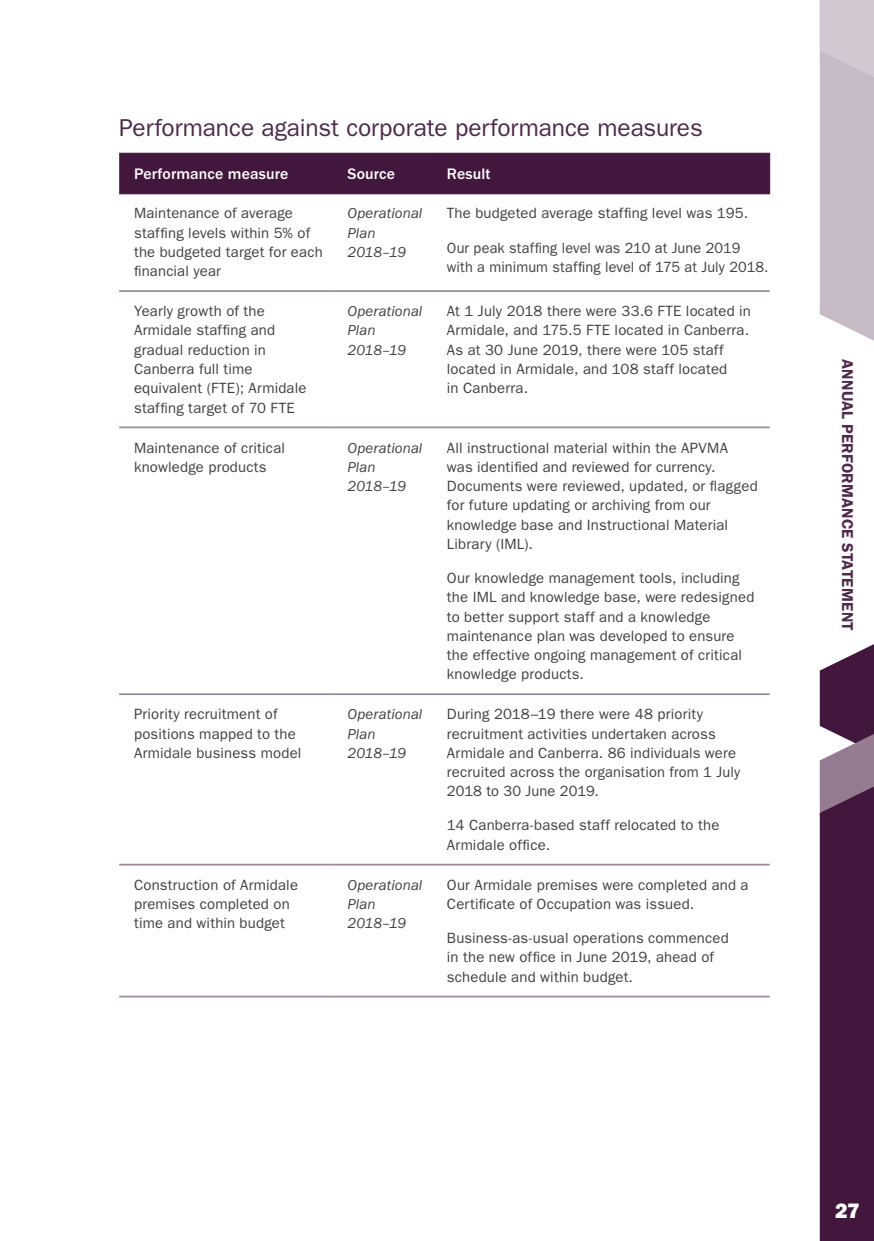
<style>
.page{position:relative;width:874px;height:1241px;background:#fff}
.page>*{position:absolute;margin:0;border:0;box-sizing:border-box;transform-origin:0 0}
.t1{font:24.5px "ITC Franklin Gothic Std";letter-spacing:-.005em;color:#4f284b}
.t2{font:21px "ITC Franklin Gothic Std Hvy";color:#fff}
.Table_H1{font:500 15.75px "ITC Franklin Gothic Std";letter-spacing:.005em;color:#fff}
.t3{font:600 15.75px "ITC Franklin Gothic Std";letter-spacing:.01em;color:#4f284b}
.Table_body{font:14.88px/19.2px "ITC Franklin Gothic Std";letter-spacing:.01em;color:#414042}
.Table_body-2{font:italic 14.88px/19.2px "ITC Franklin Gothic Std";letter-spacing:.005em;color:#414042}
</style>
<div class="page">
<svg style="left:819px;top:644px;width:54px;height:596px;background:#562e52"></svg>
<svg style="left:819px;top:0;width:54px;height:340px;background:#cbc1cb"></svg>
<div style="left:119px;top:154px;width:650px;height:39px;background:#43163e"></div>
<hr style="left:332px;top:153px;width:1px;height:40px;background:#43163e">
<hr style="left:436px;top:153px;width:1px;height:40px;background:#43163e">
<hr style="left:769px;top:153px;width:1px;height:40px;background:#43163e">
<hr style="left:119px;top:290px;width:213px;height:2px;background:#9d879b">
<hr style="left:332px;top:290px;width:105px;height:2px;background:#9d879b">
<hr style="left:437px;top:290px;width:332px;height:2px;background:#9d879b">
<hr style="left:119px;top:426px;width:213px;height:2px;background:#9d879b">
<hr style="left:332px;top:426px;width:105px;height:2px;background:#9d879b">
<hr style="left:437px;top:426px;width:332px;height:2px;background:#9d879b">
<hr style="left:119px;top:693px;width:213px;height:2px;background:#9d879b">
<hr style="left:332px;top:693px;width:105px;height:2px;background:#9d879b">
<hr style="left:437px;top:693px;width:332px;height:2px;background:#9d879b">
<hr style="left:119px;top:863px;width:213px;height:2px;background:#9d879b">
<hr style="left:332px;top:863px;width:105px;height:2px;background:#9d879b">
<hr style="left:437px;top:863px;width:332px;height:2px;background:#9d879b">
<hr style="left:119px;top:995px;width:213px;height:2px;background:#9d879b">
<hr style="left:332px;top:995px;width:105px;height:2px;background:#9d879b">
<hr style="left:437px;top:995px;width:332px;height:2px;background:#9d879b">
<hr style="left:119px;top:153px;width:213px;height:1px;background:#43163e">
<hr style="left:332px;top:153px;width:105px;height:1px;background:#43163e">
<hr style="left:437px;top:153px;width:332px;height:1px;background:#43163e">
<hr style="left:119px;top:193px;width:213px;height:1px;background:#43163e">
<hr style="left:332px;top:193px;width:105px;height:1px;background:#43163e">
<hr style="left:437px;top:193px;width:332px;height:1px;background:#43163e">
<h2 class="t1" style="left:119px;top:113px;width:585px">Performance against corporate performance measures</h2>
<p class="Table_H1" style="left:134px;top:165px;width:156px">Performance measure</p>
<p class="Table_H1" style="left:347px;top:165px;width:49px">Source</p>
<p class="Table_H1" style="left:446px;top:165px;width:45px">Result</p>
<p class="Table_body" style="left:134px;top:204px;width:190px">Maintenance of average staffing levels within 5% of the budgeted target for each financial year</p>
<p class="Table_body-2" style="left:347px;top:204px;width:76px">Operational<br>Plan<br>2018–19</p>
<p class="Table_body" style="left:446px;top:204px;width:302px">The budgeted average staffing level was 195.</p>
<p class="Table_body" style="left:446px;top:238px;width:323px">Our peak staffing level was 210 at June 2019 with a minimum staffing level of 175 at July 2018.</p>
<p class="Table_body" style="left:134px;top:301px;width:174px">Yearly growth of the<br>Armidale staffing and gradual reduction in<br>Canberra full time equivalent (FTE); Armidale staffing target of 70 FTE</p>
<p class="Table_body-2" style="left:347px;top:302px;width:76px">Operational<br>Plan<br>2018–19</p>
<p class="Table_body" style="left:446px;top:301px;width:305px">At 1 July 2018 there were 33.6 FTE located in Armidale, and 175.5 FTE located in Canberra.<br>As at 30 June 2019, there were 105 staff located in Armidale, and 108 staff located<br>in Canberra.</p>
<p class="Table_body" style="left:134px;top:438px;width:152px">Maintenance of critical knowledge products</p>
<p class="Table_body-2" style="left:347px;top:438px;width:76px">Operational<br>Plan<br>2018–19</p>
<p class="Table_body" style="left:446px;top:438px;width:312px">All instructional material within the APVMA<br>was identified and reviewed for currency.<br>Documents were reviewed, updated, or flagged for future updating or archiving from our knowledge base and Instructional Material Library (IML).</p>
<p class="Table_body" style="left:446px;top:568px;width:309px">Our knowledge management tools, including the IML and knowledge base, were redesigned to better support staff and a knowledge maintenance plan was developed to ensure the effective ongoing management of critical knowledge products.</p>
<p class="Table_body" style="left:134px;top:704px;width:169px">Priority recruitment of positions mapped to the<br>Armidale business model</p>
<p class="Table_body-2" style="left:347px;top:704px;width:76px">Operational<br>Plan<br>2018–19</p>
<p class="Table_body" style="left:446px;top:704px;width:294px">During 2018–19 there were 48 priority recruitment activities undertaken across Armidale and Canberra. 86 individuals were recruited across the organisation from 1 July 2018 to 30 June 2019.</p>
<p class="Table_body" style="left:446px;top:815px;width:274px">14 Canberra-based staff relocated to the<br>Armidale office.</p>
<p class="Table_body" style="left:134px;top:875px;width:165px">Construction of Armidale premises completed on time and within budget</p>
<p class="Table_body-2" style="left:347px;top:875px;width:76px">Operational<br>Plan<br>2018–19</p>
<p class="Table_body" style="left:446px;top:875px;width:303px">Our Armidale premises were completed and a<br>Certificate of Occupation was issued.</p>
<p class="Table_body" style="left:446px;top:928px;width:283px">Business-as-usual operations commenced in the new office in June 2019, ahead of schedule and within budget.</p>
<p class="t3" style="left:856px;top:359px;width:273px;rotate:90deg">ANNUAL PERFORMANCE STATEMENT</p>
<h2 class="t2" style="left:834px;top:1198px;width:26px">27</h2>
<h2 class="t2" style="left:840px;top:1198px;width:14px">3</h2>
</div>
